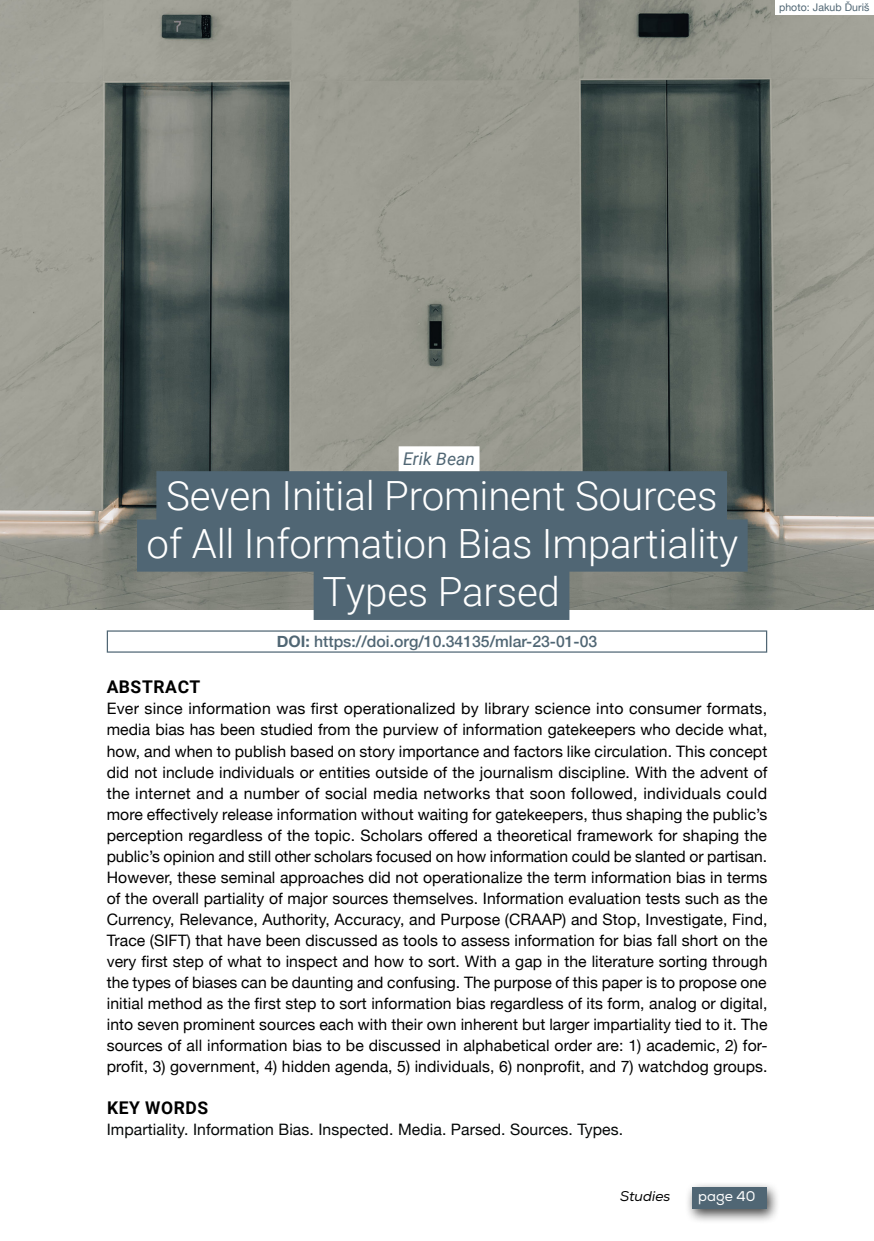
<style>
.page{position:relative;width:874px;height:1241px;background:#fff}
.page>*{position:absolute;margin:0;border:0;box-sizing:border-box;transform-origin:0 0}
.t1{font:300 40.25px/48.3px "Roboto";letter-spacing:-.005em;color:#fff;text-align:center}
.t2{font:700 17.5px "Roboto";letter-spacing:.035em;color:#000}
.t3{font:italic 17.5px "Roboto";letter-spacing:.005em;color:#506674}
.t4{font:15.75px/21px "Helvetica Neue";letter-spacing:.005em;color:#000;text-align:justify}
.t5{font:15.75px "Helvetica Neue";letter-spacing:.005em;color:#050808}
.t6{font:500 15.75px "Helvetica Neue";color:#506674}
.t7{font:italic 14px "Nexa";color:#000}
.t8{font:14px "Nexa";color:#fff}
.t9{font:10.5px "Helvetica Neue";letter-spacing:.005em;color:#506674}
.s1{font-weight:700}
</style>
<div class="page">
<div style="left:684px;top:1180px;width:96px;height:43px;background:#000;opacity:.75"></div>
<div style="left:692px;top:1186px;width:74px;height:22px;background:#506674"></div>
<img style="left:0;top:0;width:873px;height:609px">
<div style="left:156px;top:471px;width:570px;height:52px;background:#506674"></div>
<div style="left:137px;top:519px;width:610px;height:52px;background:#506674"></div>
<div style="left:313px;top:567px;width:256px;height:53px;background:#506674"></div>
<div style="left:398px;top:446px;width:81px;height:25px;background:#fff"></div>
<div style="left:775px;top:0;width:98px;height:15px;background:#fff"></div>
<div style="left:107px;top:630px;width:659px;height:22px;border:1px solid #506674"></div>
<p class="t9" style="left:778px;top:0;width:92px">photo: Jakub Ďuriš</p>
<p class="t3" style="left:403px;top:446px;width:73px">Erik Bean</p>
<h1 class="t1" style="left:147px;top:469px;width:593px">Seven Initial Prominent Sources of All Information Bias Impartiality<br>Types Parsed</h1>
<p class="t6" style="left:276px;top:628px;width:322px"><span class="s1">DOI:</span> https://doi.org/10.34135/mlar-23-01-03</p>
<p class="t2" style="left:107px;top:675px;width:95px">ABSTRACT</p>
<p class="t4" style="left:107px;top:699px;width:662px">Ever since information was first operationalized by library science into consumer formats, media bias has been studied from the purview of information gatekeepers who decide what, how, and when to publish based on story importance and factors like circulation. This concept did not include individuals or entities outside of the journalism discipline. With the advent of the internet and a number of social media networks that soon followed, individuals could more effectively release information without waiting for gatekeepers, thus shaping the public’s perception regardless of the topic. Scholars offered a theoretical framework for shaping the public’s opinion and still other scholars focused on how information could be slanted or partisan.<br>However, these seminal approaches did not operationalize the term information bias in terms of the overall partiality of major sources themselves. Information evaluation tests such as the Currency, Relevance, Authority, Accuracy, and Purpose (CRAAP) and Stop, Investigate, Find, Trace (SIFT) that have been discussed as tools to assess information for bias fall short on the very first step of what to inspect and how to sort. With a gap in the literature sorting through the types of biases can be daunting and confusing. The purpose of this paper is to propose one initial method as the first step to sort information bias regardless of its form, analog or digital, into seven prominent sources each with their own inherent but larger impartiality tied to it. The sources of all information bias to be discussed in alphabetical order are: 1) academic, 2) for&shy;profit, 3) government, 4) hidden agenda, 5) individuals, 6) nonprofit, and 7) watchdog groups.</p>
<p class="t2" style="left:107px;top:1095px;width:103px">KEY WORDS</p>
<p class="t5" style="left:107px;top:1117px;width:517px">Impartiality. Information Bias. Inspected. Media. Parsed. Sources. Types.</p>
<p class="t7" style="left:620px;top:1187px;width:52px">Studies</p>
<p class="t8" style="left:698px;top:1187px;width:59px">page 40</p>
</div>
